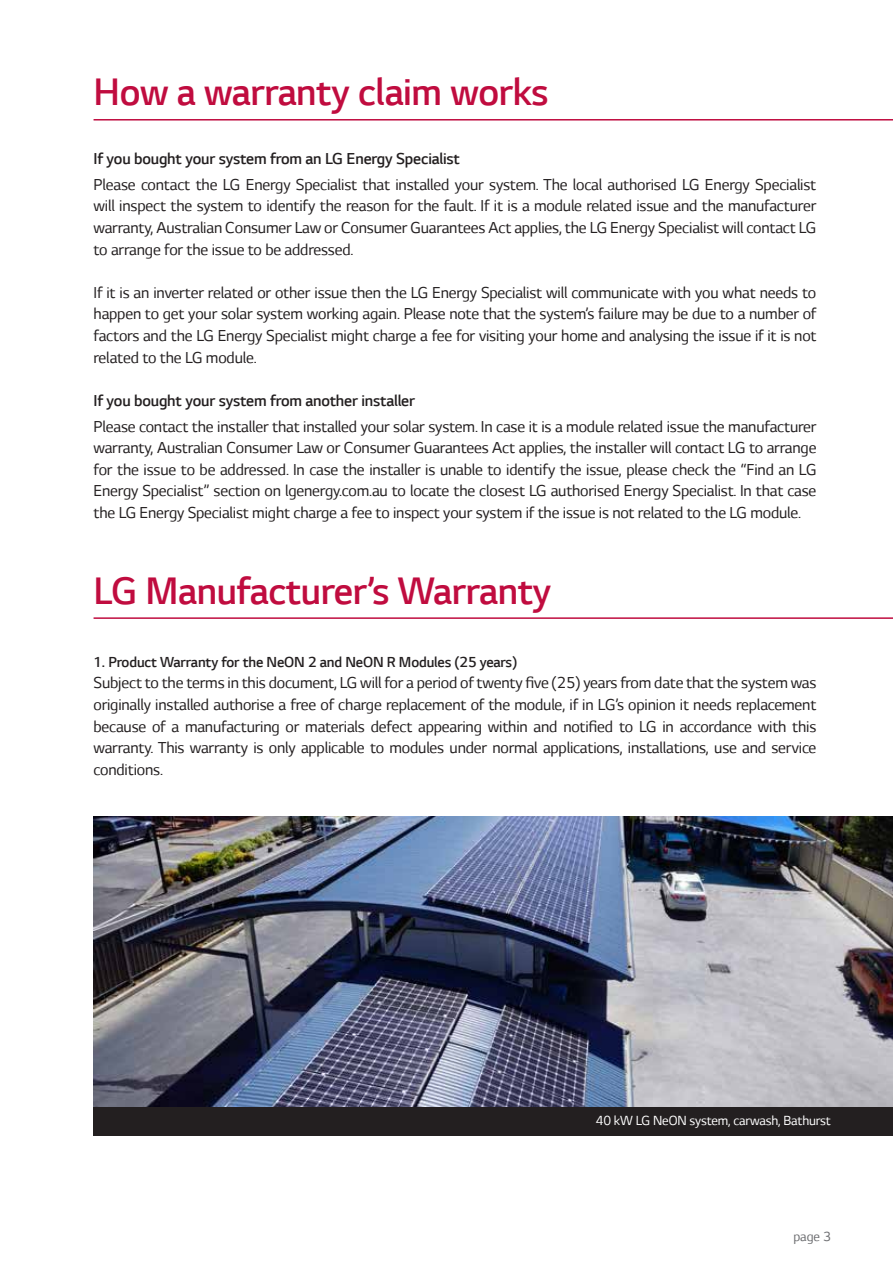
<style>
.page{position:relative;width:893px;height:1263px;background:#fff}
.page>*{position:absolute;margin:0;border:0;box-sizing:border-box;transform-origin:0 0}
.t1{font:300 43.5px "LG Smart";letter-spacing:-.01em;color:#c00c3f}
.t2{font:18px/21.6px "LG Smart";letter-spacing:-.01em;color:#231f20;text-align:justify}
.t3{font:300 18px "LG Smart";letter-spacing:-.01em;color:#231f20}
.t4{font:300 16.5px "LG Smart";letter-spacing:-.01em;color:#231f20}
.t5{font:15px "LG Smart";letter-spacing:-.01em;color:#fff}
.t6{font:15px "LG Smart";color:#6d6e71}
</style>
<div class="page">
<img style="left:94px;top:816px;width:799px;height:291px">
<div style="left:94px;top:1107px;width:799px;height:28px;background:#231f20"></div>
<hr style="left:94px;top:119px;width:799px;height:2px;background:#c00c3f">
<hr style="left:94px;top:617px;width:799px;height:2px;background:#c00c3f">
<h1 class="t1" style="left:94px;top:68px;width:457px">How a warranty claim works</h1>
<p class="t3" style="left:94px;top:149px;width:368px">If you bought your system from an LG Energy Specialist</p>
<p class="t2" style="left:94px;top:174px;width:724px">Please contact the LG Energy Specialist that installed your system. The local authorised LG Energy Specialist will inspect the system to identify the reason for the fault. If it is a module related issue and the manufacturer warranty, Australian Consumer Law or Consumer Guarantees Act applies, the LG Energy Specialist will contact LG to arrange for the issue to be addressed.</p>
<p class="t2" style="left:94px;top:282px;width:724px">If it is an inverter related or other issue then the LG Energy Specialist will communicate with you what needs to happen to get your solar system working again. Please note that the system’s failure may be due to a number of factors and the LG Energy Specialist might charge a fee for visiting your home and analysing the issue if it is not related to the LG module.</p>
<p class="t3" style="left:94px;top:391px;width:323px">If you bought your system from another installer</p>
<p class="t2" style="left:94px;top:415px;width:724px">Please contact the installer that installed your solar system. In case it is a module related issue the manufacturer warranty, Australian Consumer Law or Consumer Guarantees Act applies, the installer will contact LG to arrange for the issue to be addressed. In case the installer is unable to identify the issue, please check the “Find an LG Energy Specialist” section on lgenergy.com.au to locate the closest LG authorised Energy Specialist. In that case the LG Energy Specialist might charge a fee to inspect your system if the issue is not related to the LG module.</p>
<h1 class="t1" style="left:94px;top:568px;width:459px">LG Manufacturer’s Warranty</h1>
<p class="t4" style="left:94px;top:653px;width:425px">1. Product Warranty for the NeON 2 and NeON R Modules (25 years)</p>
<p class="t2" style="left:94px;top:672px;width:724px">Subject to the terms in this document, LG will for a period of twenty five (25) years from date that the system was originally installed authorise a free of charge replacement of the module, if in LG’s opinion it needs replacement because of a manufacturing or materials defect appearing within and notified to LG in accordance with this warranty. This warranty is only applicable to modules under normal applications, installations, use and service conditions.</p>
<p class="t5" style="left:596px;top:1113px;width:237px">40 kW LG NeON system, carwash, Bathurst</p>
<p class="t6" style="left:793px;top:1228px;width:39px">page 3</p>
</div>
